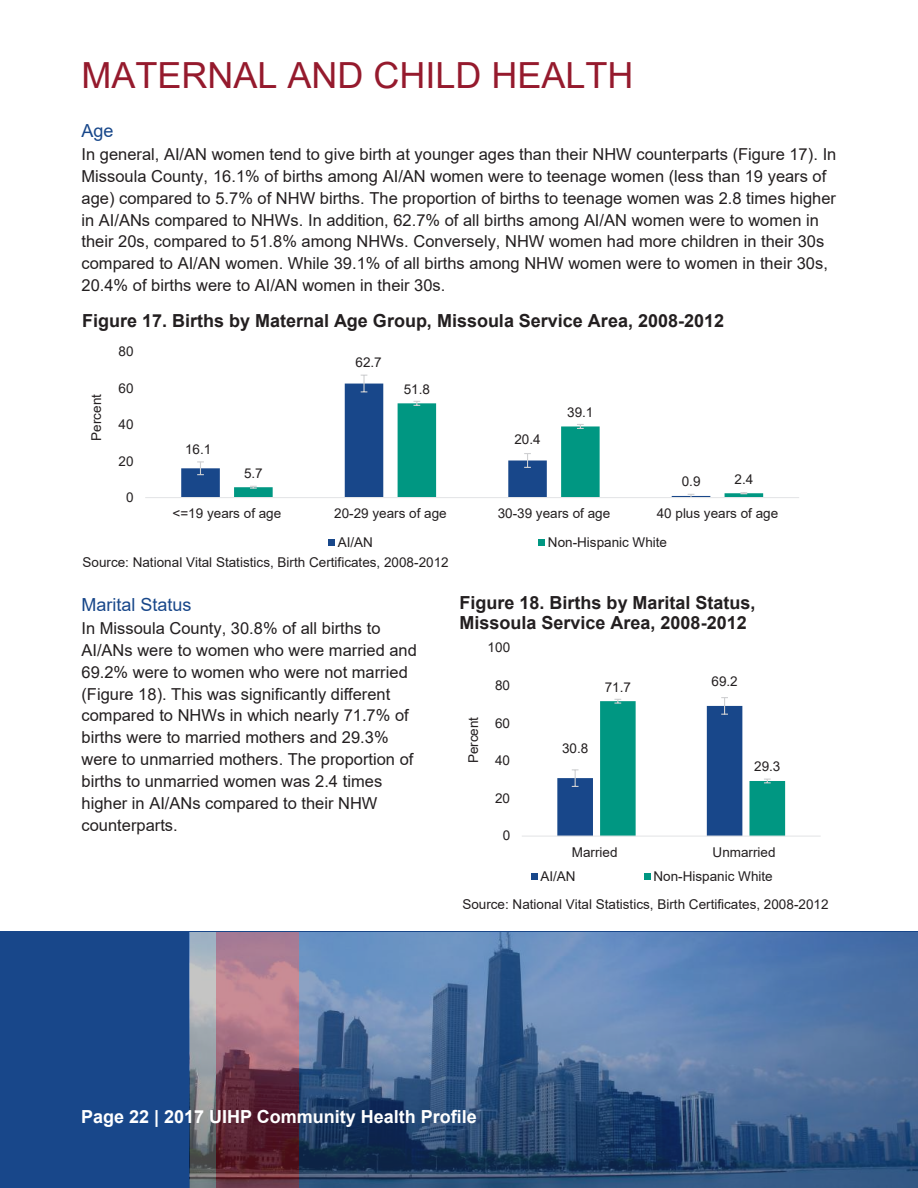
<style>
.page{position:relative;width:918px;height:1188px;background:#fff}
.page>*{position:absolute;margin:0;border:0;box-sizing:border-box;transform-origin:0 0}
.t1{font:36px "Arial";color:#951a2d}
.t2{font:700 18px/20.7px "Arial";color:#231f20}
.t3{font:700 18px "Arial";color:#fff}
.t4{font:18px "Arial";color:#18478a}
.t5{font:16.5px/21.8px "Arial";color:#231f20}
.t6{font:13.5px/27.8px "Arial";color:#231f20}
</style>
<div class="page">
<div style="left:0;top:932px;width:918px;height:256px;background:#18478a"></div>
<img style="left:190px;top:932px;width:728px;height:256px">
<svg style="left:557px;top:697px;width:228px;height:139px"></svg>
<hr style="left:522px;top:836px;width:299px;height:1px;background:#e5e6e8">
<div style="left:531px;top:874px;width:7px;height:6px;background:#18478a"></div>
<div style="left:644px;top:874px;width:7px;height:6px;background:#009782"></div>
<svg style="left:181px;top:384px;width:240px;height:113px"></svg>
<svg style="left:234px;top:403px;width:529px;height:94px"></svg>
<svg style="left:197px;top:461px;width:7px;height:14px"></svg>
<svg style="left:361px;top:375px;width:6px;height:17px"></svg>
<svg style="left:524px;top:453px;width:7px;height:15px"></svg>
<svg style="left:688px;top:494px;width:6px;height:3px"></svg>
<svg style="left:250px;top:486px;width:7px;height:3px"></svg>
<svg style="left:413px;top:401px;width:7px;height:5px"></svg>
<svg style="left:577px;top:424px;width:7px;height:5px"></svg>
<svg style="left:740px;top:492px;width:7px;height:2px"></svg>
<hr style="left:145px;top:497px;width:654px;height:1px;background:#e5e6e8">
<div style="left:328px;top:539px;width:7px;height:7px;background:#18478a"></div>
<div style="left:538px;top:539px;width:7px;height:7px;background:#009782"></div>
<h1 class="t1" style="left:82px;top:51px;width:553px">MATERNAL AND CHILD HEALTH</h1>
<p class="t4" style="left:82px;top:118px;width:33px">Age</p>
<p class="t5" style="left:82px;top:143px;width:756px">In general, AI/AN women tend to give birth at younger ages than their NHW counterparts (Figure 17). In Missoula County, 16.1% of births among AI/AN women were to teenage women (less than 19 years of age) compared to 5.7% of NHW births. The proportion of births to teenage women was 2.8 times higher in AI/ANs compared to NHWs. In addition, 62.7% of all births among AI/AN women were to women in their 20s, compared to 51.8% among NHWs. Conversely, NHW women had more children in their 30s compared to AI/AN women. While 39.1% of all births among NHW women were to women in their 30s, 20.4% of births were to AI/AN women in their 30s.</p>
<p class="t2" style="left:82px;top:311px;width:644px">Figure 17. Births by Maternal Age Group, Missoula Service Area, 2008-2012</p>
<p class="t6" style="left:82px;top:441px;width:48px;rotate:-90deg">Percent</p>
<p class="t6" style="left:119px;top:338px;width:16px">80</p>
<p class="t6" style="left:119px;top:374px;width:16px">60</p>
<p class="t6" style="left:119px;top:410px;width:16px">40</p>
<p class="t6" style="left:119px;top:447px;width:16px">20</p>
<p class="t6" style="left:126px;top:483px;width:9px">0</p>
<p class="t6" style="left:185px;top:435px;width:28px">16.1</p>
<p class="t6" style="left:244px;top:459px;width:20px">5.7</p>
<p class="t6" style="left:356px;top:348px;width:28px">62.7</p>
<p class="t6" style="left:404px;top:375px;width:28px">51.8</p>
<p class="t6" style="left:514px;top:425px;width:28px">20.4</p>
<p class="t6" style="left:567px;top:398px;width:28px">39.1</p>
<p class="t6" style="left:682px;top:468px;width:20px">0.9</p>
<p class="t6" style="left:735px;top:465px;width:20px">2.4</p>
<p class="t6" style="left:173px;top:499px;width:110px">&lt;=19 years of age</p>
<p class="t6" style="left:334px;top:499px;width:114px">20-29 years of age</p>
<p class="t6" style="left:498px;top:499px;width:114px">30-39 years of age</p>
<p class="t6" style="left:657px;top:499px;width:123px">40 plus years of age</p>
<p class="t6" style="left:338px;top:528px;width:37px">AI/AN</p>
<p class="t6" style="left:548px;top:528px;width:121px">Non-Hispanic White</p>
<p class="t6" style="left:83px;top:548px;width:368px">Source: National Vital Statistics, Birth Certificates, 2008-2012</p>
<p class="t4" style="left:82px;top:592px;width:111px">Marital Status</p>
<p class="t5" style="left:82px;top:617px;width:337px">In Missoula County, 30.8% of all births to AI/ANs were to women who were married and 69.2% were to women who were not married (Figure 18). This was significantly different compared to NHWs in which nearly 71.7% of births were to married mothers and 29.3% were to unmarried mothers. The proportion of births to unmarried women was 2.4 times higher in AI/ANs compared to their NHW counterparts.</p>
<p class="t2" style="left:460px;top:592px;width:297px">Figure 18. Births by Marital Status,<br>Missoula Service Area, 2008-2012</p>
<p class="t6" style="left:488px;top:634px;width:24px">100</p>
<p class="t6" style="left:459px;top:763px;width:48px;rotate:-90deg">Percent</p>
<p class="t6" style="left:495px;top:671px;width:16px">80</p>
<p class="t6" style="left:495px;top:709px;width:16px">60</p>
<p class="t6" style="left:495px;top:746px;width:16px">40</p>
<p class="t6" style="left:495px;top:784px;width:16px">20</p>
<p class="t6" style="left:503px;top:822px;width:9px">0</p>
<p class="t6" style="left:605px;top:673px;width:28px">71.7</p>
<p class="t6" style="left:562px;top:734px;width:28px">30.8</p>
<p class="t6" style="left:712px;top:668px;width:28px">69.2</p>
<p class="t6" style="left:754px;top:753px;width:28px">29.3</p>
<p class="t6" style="left:572px;top:838px;width:47px">Married</p>
<p class="t6" style="left:713px;top:838px;width:65px">Unmarried</p>
<p class="t6" style="left:540px;top:863px;width:37px">AI/AN</p>
<p class="t6" style="left:462px;top:863px;width:368px;text-indent:191px">Non-Hispanic White<br>Source: National Vital Statistics, Birth Certificates, 2008-2012</p>
<p class="t3" style="left:81px;top:1104px;width:397px">Page 22 | 2017 UIHP Community Health Profile</p>
</div>
